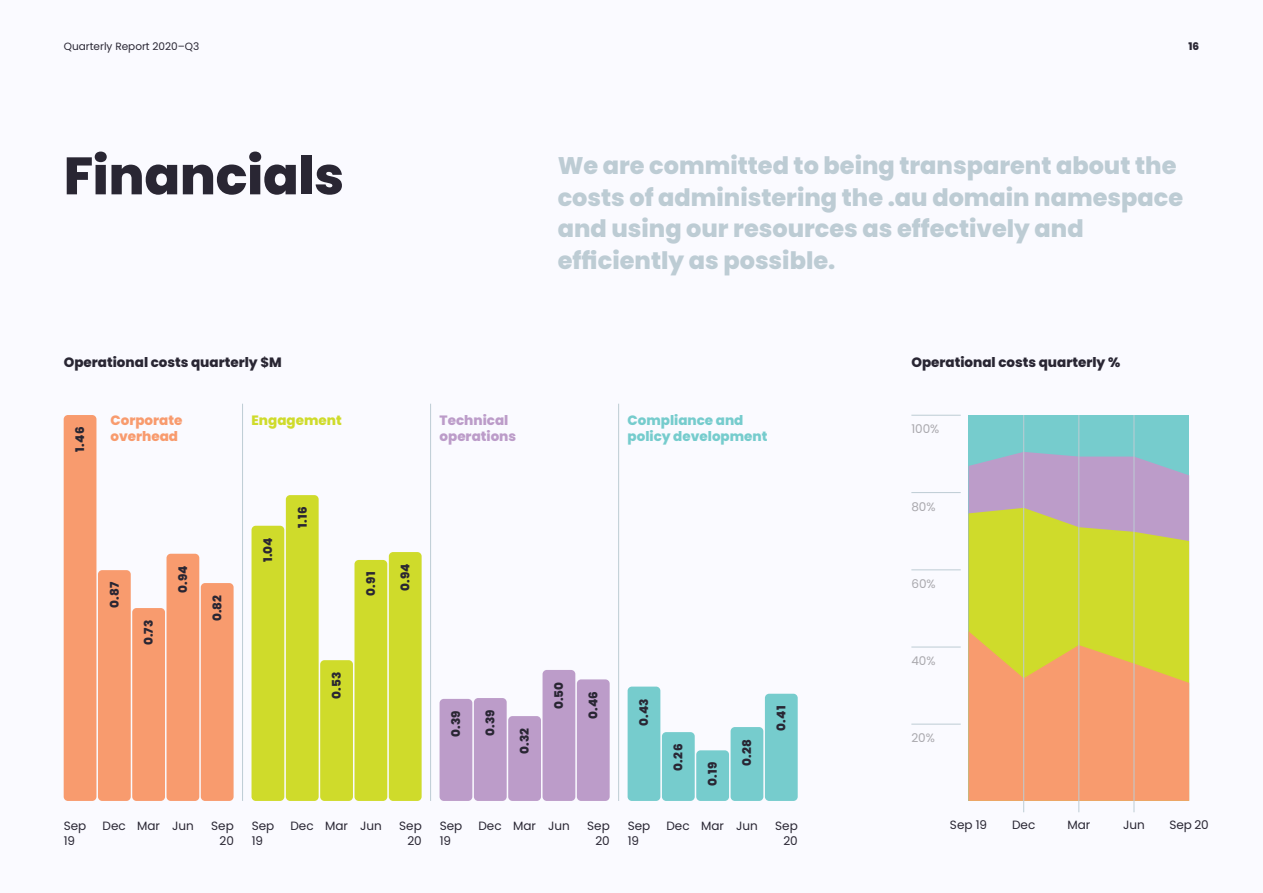
<style>
.page{position:relative;width:1263px;height:893px;background:#fafaff}
.page>*{position:absolute;margin:0;border:0;box-sizing:border-box;transform-origin:0 0}
.t1{font:800 52.5px "Poppins";letter-spacing:-.005em;color:#292633}
.t2{font:800 24px/31.5px "Poppins";color:#bdccd4}
.t3{font:800 13.5px "Poppins";color:#292633}
.t4{font:800 13.5px/16.5px "Poppins";color:#76cccd}
.t5{font:800 13.5px/16.5px "Poppins";color:#bc9cc9}
.t6{font:800 13.5px "Poppins";color:#f89b6e}
.t7{font:800 13.5px "Poppins";color:#cfdb2b}
.t8{font:12px/15px "Poppins";color:#292633}
.t9{font:800 12px "Poppins";letter-spacing:.01em;color:#292633}
.t10{font:12px "Poppins";color:#a9a8ad}
.t11{font:10.5px "Poppins";color:#292633}
.t12{font:800 10.5px "Poppins";color:#292633}
.s1{font-weight:700}
</style>
<div class="page">
<div style="left:201px;top:583px;width:33px;height:218px;background:#f89b6e;border-radius:4px"></div>
<div style="left:166px;top:554px;width:33px;height:247px;background:#f89b6e;border-radius:4px"></div>
<div style="left:132px;top:608px;width:33px;height:193px;background:#f89b6e;border-radius:4px"></div>
<div style="left:98px;top:570px;width:33px;height:231px;background:#f89b6e;border-radius:4px"></div>
<div style="left:64px;top:415px;width:32px;height:386px;background:#f89b6e;border-radius:4px"></div>
<div style="left:765px;top:694px;width:33px;height:107px;background:#76cccd;border-radius:4px"></div>
<div style="left:730px;top:727px;width:33px;height:74px;background:#76cccd;border-radius:4px"></div>
<div style="left:696px;top:750px;width:33px;height:51px;background:#76cccd;border-radius:4px"></div>
<div style="left:662px;top:732px;width:33px;height:69px;background:#76cccd;border-radius:4px"></div>
<div style="left:628px;top:687px;width:32px;height:114px;background:#76cccd;border-radius:4px"></div>
<div style="left:389px;top:552px;width:33px;height:249px;background:#cfdb2b;border-radius:4px"></div>
<div style="left:354px;top:560px;width:33px;height:241px;background:#cfdb2b;border-radius:4px"></div>
<div style="left:320px;top:660px;width:33px;height:141px;background:#cfdb2b;border-radius:4px"></div>
<div style="left:286px;top:495px;width:33px;height:306px;background:#cfdb2b;border-radius:4px"></div>
<div style="left:251px;top:526px;width:33px;height:275px;background:#cfdb2b;border-radius:4px"></div>
<div style="left:577px;top:679px;width:33px;height:122px;background:#bc9cc9;border-radius:4px"></div>
<div style="left:542px;top:670px;width:33px;height:131px;background:#bc9cc9;border-radius:4px"></div>
<div style="left:508px;top:716px;width:33px;height:85px;background:#bc9cc9;border-radius:4px"></div>
<div style="left:474px;top:698px;width:33px;height:103px;background:#bc9cc9;border-radius:4px"></div>
<div style="left:440px;top:699px;width:32px;height:102px;background:#bc9cc9;border-radius:4px"></div>
<div style="left:968px;top:415px;width:221px;height:386px;background:#76cccd"></div>
<svg style="left:968px;top:452px;width:221px;height:56px;background:#b3a2c9"></svg>
<svg style="left:968px;top:508px;width:221px;height:123px;background:#ccd23f"></svg>
<svg style="left:968px;top:631px;width:221px;height:170px;background:#f0a662"></svg>
<hr style="left:1023px;top:415px;width:1px;height:397px;background:#bdccd4">
<hr style="left:618px;top:404px;width:1px;height:397px;background:#bdccd4">
<hr style="left:430px;top:404px;width:1px;height:397px;background:#bdccd4">
<hr style="left:242px;top:404px;width:1px;height:397px;background:#bdccd4">
<hr style="left:1078px;top:415px;width:1px;height:397px;background:#bdccd4">
<hr style="left:1134px;top:415px;width:1px;height:397px;background:#bdccd4">
<hr style="left:911px;top:415px;width:50px;height:1px;background:#bdccd4">
<hr style="left:911px;top:492px;width:50px;height:1px;background:#bdccd4">
<hr style="left:911px;top:570px;width:50px;height:1px;background:#bdccd4">
<hr style="left:911px;top:647px;width:50px;height:1px;background:#bdccd4">
<hr style="left:911px;top:724px;width:50px;height:1px;background:#bdccd4">
<p class="t11" style="left:64px;top:40px;width:137px">Quarterly Report 2020–Q3</p>
<p class="t12" style="left:1188px;top:40px;width:12px">16</p>
<h1 class="t1" style="left:64px;top:146px;width:282px">Financials</h1>
<p class="t2" style="left:558px;top:150px;width:627px">We are committed to being transparent about the costs of administering the .au domain namespace and using our resources as effectively and efficiently as possible.</p>
<p class="t3" style="left:64px;top:354px;width:220px">Operational costs quarterly <span class="s1">$</span>M</p>
<p class="t3" style="left:911px;top:354px;width:210px">Operational costs quarterly %</p>
<p class="t9" style="left:73px;top:452px;width:26px;rotate:-90deg">1.46</p>
<p class="t6" style="left:111px;top:412px;width:73px">Corporate</p>
<p class="t7" style="left:251px;top:412px;width:92px">Engagement</p>
<p class="t6" style="left:111px;top:428px;width:69px">overhead</p>
<p class="t9" style="left:108px;top:608px;width:27px;rotate:-90deg">0.87</p>
<p class="t9" style="left:142px;top:645px;width:27px;rotate:-90deg">0.73</p>
<p class="t9" style="left:176px;top:593px;width:29px;rotate:-90deg">0.94</p>
<p class="t9" style="left:210px;top:621px;width:28px;rotate:-90deg">0.82</p>
<p class="t9" style="left:261px;top:562px;width:26px;rotate:-90deg">1.04</p>
<p class="t9" style="left:296px;top:528px;width:23px;rotate:-90deg">1.16</p>
<p class="t9" style="left:364px;top:595px;width:25px;rotate:-90deg">0.91</p>
<p class="t9" style="left:398px;top:591px;width:29px;rotate:-90deg">0.94</p>
<p class="t9" style="left:330px;top:699px;width:28px;rotate:-90deg">0.53</p>
<p class="t5" style="left:440px;top:412px;width:78px">Technical operations</p>
<p class="t9" style="left:449px;top:737px;width:28px;rotate:-90deg">0.39</p>
<p class="t9" style="left:483px;top:736px;width:28px;rotate:-90deg">0.39</p>
<p class="t9" style="left:518px;top:754px;width:28px;rotate:-90deg">0.32</p>
<p class="t9" style="left:552px;top:709px;width:29px;rotate:-90deg">0.50</p>
<p class="t9" style="left:586px;top:719px;width:29px;rotate:-90deg">0.46</p>
<p class="t4" style="left:628px;top:412px;width:141px">Compliance and policy development</p>
<p class="t9" style="left:637px;top:726px;width:29px;rotate:-90deg">0.43</p>
<p class="t9" style="left:671px;top:771px;width:28px;rotate:-90deg">0.26</p>
<p class="t9" style="left:706px;top:786px;width:25px;rotate:-90deg">0.19</p>
<p class="t9" style="left:740px;top:766px;width:29px;rotate:-90deg">0.28</p>
<p class="t9" style="left:774px;top:731px;width:26px;rotate:-90deg">0.41</p>
<p class="t10" style="left:911px;top:422px;width:30px">100%</p>
<p class="t10" style="left:911px;top:499px;width:26px">80%</p>
<p class="t10" style="left:911px;top:577px;width:26px">60%</p>
<p class="t10" style="left:911px;top:654px;width:26px">40%</p>
<p class="t10" style="left:911px;top:731px;width:25px">20%</p>
<p class="t8" style="left:666px;top:818px;width:93px">Dec Mar Jun</p>
<p class="t8" style="left:950px;top:817px;width:39px">Sep 19</p>
<p class="t8" style="left:1012px;top:817px;width:25px">Dec</p>
<p class="t8" style="left:1067px;top:817px;width:24px">Mar</p>
<p class="t8" style="left:1123px;top:817px;width:23px">Jun</p>
<p class="t8" style="left:1169px;top:817px;width:41px">Sep 20</p>
<p class="t8" style="left:64px;top:818px;width:24px">Sep<br>19</p>
<p class="t8" style="left:211px;top:818px;width:24px;text-align:right">Sep<br>20</p>
<p class="t8" style="left:103px;top:818px;width:93px">Dec Mar Jun</p>
<p class="t8" style="left:252px;top:818px;width:24px">Sep<br>19</p>
<p class="t8" style="left:399px;top:818px;width:24px;text-align:right">Sep<br>20</p>
<p class="t8" style="left:290px;top:818px;width:93px">Dec Mar Jun</p>
<p class="t8" style="left:440px;top:818px;width:24px">Sep<br>19</p>
<p class="t8" style="left:587px;top:818px;width:24px;text-align:right">Sep<br>20</p>
<p class="t8" style="left:478px;top:818px;width:93px">Dec Mar Jun</p>
<p class="t8" style="left:628px;top:818px;width:24px">Sep<br>19</p>
<p class="t8" style="left:775px;top:818px;width:24px;text-align:right">Sep<br>20</p>
</div>
